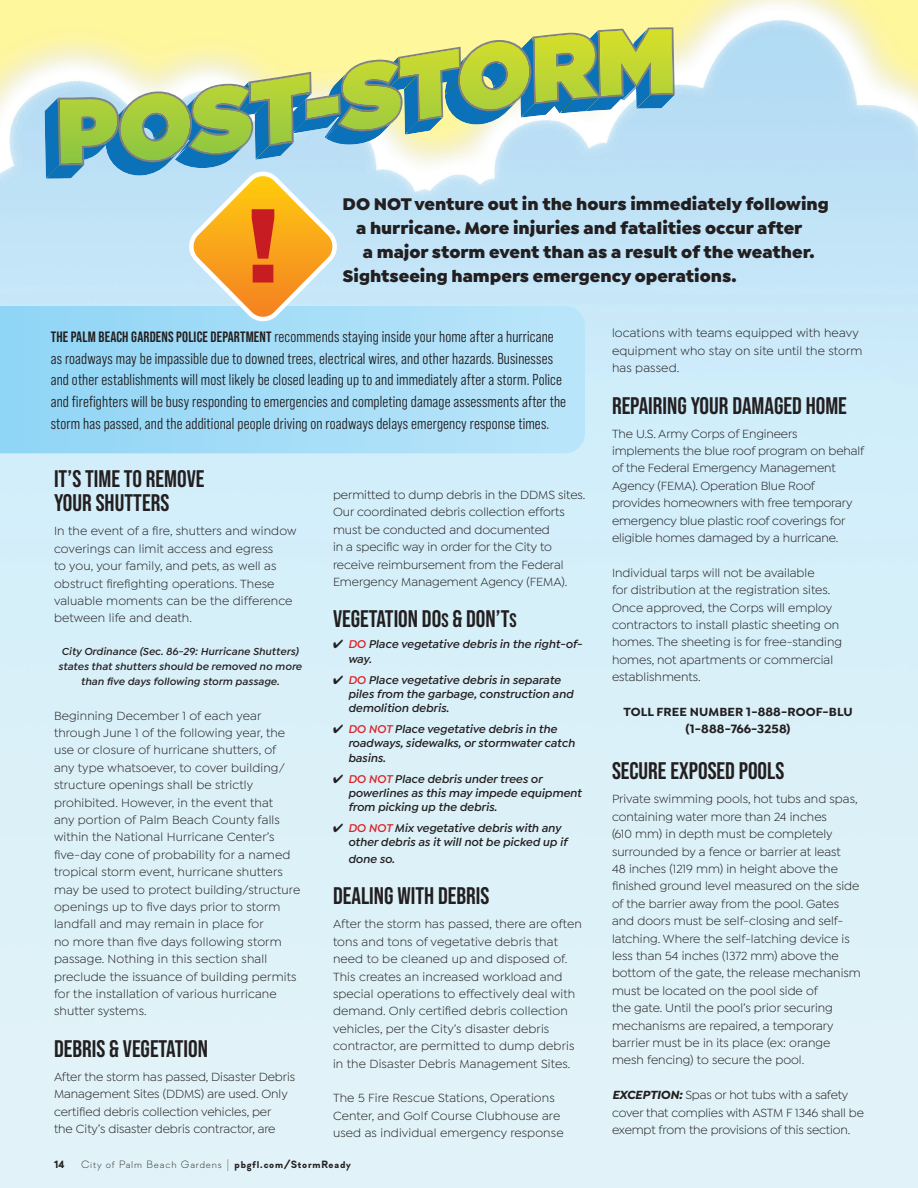
<style>
.page{position:relative;width:918px;height:1188px;background:#fff}
.page>*{position:absolute;margin:0;border:0;box-sizing:border-box;transform-origin:0 0}
.Page14_Subheads{font:700 24px/24px "Bebas Neue Pro";color:#231f20}
.HurricaneGuide_IsidoraCopy_8_4BOLD{font:900 18px "Isidora Sans";color:#231f20}
.HurricaneGuide_Pg11_BodyCopy{font:15.9px/21.9px "Bebas Neue Pro Middle";letter-spacing:.01em;color:#231f20}
.HurricaneGuide_Pg11_BodyCopy-2{font:12.6px/17.4px "Isidora Sans";color:#231f20}
.HurricaneGuide_Pg11_BodyCopy-3{font:700 12.6px/17.4px "Isidora Sans";letter-spacing:.01em;color:#231f20;text-align:center}
.Pages8_9_BulletPoints{font:italic 600 12px/14.2px "Isidora Sans";color:#231f20}
.HurricaneGuide_Pg11_BodyCopy-4{font:italic 600 10.8px/15px "Isidora Sans";letter-spacing:.01em;color:#231f20;text-align:center}
.t1{font:300 10.5px "Soin Sans Pro";letter-spacing:.08em;color:#231f20}
.t2{font:700 10.5px "Soin Sans Pro";color:#231f20}
.s1{font-family:"Bebas Neue Pro";font-weight:700;font-size:15px}
.s2{font-size:19.5px}
.s3{color:#da2128}
.s4{font-weight:100;font-size:18px}
.s5{font-weight:700}
.s6{font-weight:700;font-style:italic}
</style>
<div class="page">
<svg style="left:0;top:306px;width:585px;height:147px;background:#a4dcf7"></svg>
<svg style="left:45px;top:27px;width:630px;height:300px;background:#bdd5be"></svg>
<p class="HurricaneGuide_IsidoraCopy_8_4BOLD" style="left:343px;top:193px;width:488px">DO NOT venture out in the hours immediately following</p>
<p class="HurricaneGuide_IsidoraCopy_8_4BOLD" style="left:356px;top:217px;width:448px">a hurricane. More injuries and fatalities occur after</p>
<p class="HurricaneGuide_IsidoraCopy_8_4BOLD" style="left:363px;top:241px;width:453px">a major storm event than as a result of the weather.</p>
<p class="HurricaneGuide_IsidoraCopy_8_4BOLD" style="left:343px;top:265px;width:395px">Sightseeing hampers emergency operations.</p>
<p class="HurricaneGuide_Pg11_BodyCopy" style="left:51px;top:325px;width:517px"><span class="s1">THE PALM BEACH GARDENS POLICE DEPARTMENT</span> recommends staying inside your home after a hurricane as roadways may be impassible due to downed trees, electrical wires, and other hazards. Businesses and other establishments will most likely be closed leading up to and immediately after a storm. Police and firefighters will be busy responding to emergencies and completing damage assessments after the storm has passed, and the additional people driving on roadways delays emergency response times.</p>
<p class="Page14_Subheads" style="left:54px;top:467px;width:152px">IT’S TIME TO REMOVE<br>YOUR SHUTTERS</p>
<p class="HurricaneGuide_Pg11_BodyCopy-2" style="left:54px;top:523px;width:244px">In the event of a fire, shutters and window coverings can limit access and egress<br>to you, your family, and pets, as well as obstruct firefighting operations. These valuable moments can be the difference between life and death.</p>
<p class="HurricaneGuide_Pg11_BodyCopy-4" style="left:58px;top:644px;width:245px">City Ordinance (Sec. 86-29: Hurricane Shutters) states that shutters should be removed no more than five days following storm passage.</p>
<p class="HurricaneGuide_Pg11_BodyCopy-2" style="left:54px;top:707px;width:248px">Beginning December 1 of each year through June 1 of the following year, the use or closure of hurricane shutters, of<br>any type whatsoever, to cover building/ structure openings shall be strictly prohibited. However, in the event that<br>any portion of Palm Beach County falls within the National Hurricane Center’s five-day cone of probability for a named tropical storm event, hurricane shutters may be used to protect building/structure openings up to five days prior to storm landfall and may remain in place for<br>no more than five days following storm passage. Nothing in this section shall preclude the issuance of building permits for the installation of various hurricane shutter systems.</p>
<p class="Page14_Subheads" style="left:54px;top:1036px;width:156px">DEBRIS &amp; VEGETATION</p>
<p class="HurricaneGuide_Pg11_BodyCopy-2" style="left:54px;top:1068px;width:243px">After the storm has passed, Disaster Debris Management Sites (DDMS) are used. Only certified debris collection vehicles, per<br>the City’s disaster debris contractor, are</p>
<p class="HurricaneGuide_Pg11_BodyCopy-2" style="left:333px;top:486px;width:254px">permitted to dump debris in the DDMS sites.<br>Our coordinated debris collection efforts must be conducted and documented<br>in a specific way in order for the City to receive reimbursement from the Federal Emergency Management Agency (FEMA).</p>
<p class="Page14_Subheads" style="left:333px;top:607px;width:185px">VEGETATION DO<span class="s2">S</span> &amp; DON’T<span class="s2">S</span></p>
<p class="Pages8_9_BulletPoints" style="left:348px;top:637px;width:236px;text-indent:-15px">✔ <span class="s3">DO</span> Place vegetative debris in the right-of&shy;way.</p>
<p class="Pages8_9_BulletPoints" style="left:348px;top:673px;width:227px;text-indent:-15px">✔ <span class="s3">DO</span> Place vegetative debris in separate piles from the garbage, construction and demolition debris.</p>
<p class="Pages8_9_BulletPoints" style="left:348px;top:722px;width:228px;text-indent:-15px">✔ <span class="s3">DO NOT</span> Place vegetative debris in the roadways, sidewalks, or stormwater catch basins.</p>
<p class="Pages8_9_BulletPoints" style="left:348px;top:772px;width:235px;text-indent:-15px">✔ <span class="s3">DO NOT</span> Place debris under trees or powerlines as this may impede equipment from picking up the debris.</p>
<p class="Pages8_9_BulletPoints" style="left:348px;top:821px;width:221px;text-indent:-15px">✔ <span class="s3">DO NOT</span> Mix vegetative debris with any other debris as it will not be picked up if</p>
<p class="Pages8_9_BulletPoints" style="left:348px;top:852px;width:48px">done so.</p>
<p class="Page14_Subheads" style="left:333px;top:884px;width:158px">DEALING WITH DEBRIS</p>
<p class="HurricaneGuide_Pg11_BodyCopy-2" style="left:333px;top:916px;width:251px">After the storm has passed, there are often tons and tons of vegetative debris that need to be cleaned up and disposed of.<br>This creates an increased workload and special operations to effectively deal with demand. Only certified debris collection vehicles, per the City’s disaster debris contractor, are permitted to dump debris in the Disaster Debris Management Sites.</p>
<p class="HurricaneGuide_Pg11_BodyCopy-2" style="left:333px;top:1090px;width:232px">The 5 Fire Rescue Stations, Operations<br>Center, and Golf Course Clubhouse are used as individual emergency response</p>
<p class="t2" style="left:54px;top:1158px;width:12px">14</p>
<p class="t1" style="left:81px;top:1158px;width:272px">City of Palm Beach Gardens <span class="s4">l</span> <span class="s5">pbgfl.com/StormReady</span></p>
<p class="HurricaneGuide_Pg11_BodyCopy-2" style="left:612px;top:324px;width:252px">locations with teams equipped with heavy equipment who stay on site until the storm has passed.</p>
<p class="Page14_Subheads" style="left:612px;top:393px;width:236px">REPAIRING YOUR DAMAGED HOME</p>
<p class="HurricaneGuide_Pg11_BodyCopy-2" style="left:612px;top:425px;width:254px">The U.S. Army Corps of Engineers implements the blue roof program on behalf of the Federal Emergency Management Agency (FEMA). Operation Blue Roof provides homeowners with free temporary emergency blue plastic roof coverings for eligible homes damaged by a hurricane.</p>
<p class="HurricaneGuide_Pg11_BodyCopy-2" style="left:612px;top:564px;width:232px">Individual tarps will not be available<br>for distribution at the registration sites.<br>Once approved, the Corps will employ contractors to install plastic sheeting on homes. The sheeting is for free-standing homes, not apartments or commercial establishments.</p>
<p class="HurricaneGuide_Pg11_BodyCopy-3" style="left:624px;top:703px;width:231px">TOLL FREE NUMBER 1-888-ROOF-BLU (1-888-766-3258)</p>
<p class="Page14_Subheads" style="left:612px;top:759px;width:174px">SECURE EXPOSED POOLS</p>
<p class="HurricaneGuide_Pg11_BodyCopy-2" style="left:612px;top:790px;width:250px">Private swimming pools, hot tubs and spas, containing water more than 24 inches<br>(610 mm) in depth must be completely surrounded by a fence or barrier at least<br>48 inches (1219 mm) in height above the finished ground level measured on the side of the barrier away from the pool. Gates and doors must be self-closing and self&shy;latching. Where the self-latching device is less than 54 inches (1372 mm) above the bottom of the gate, the release mechanism must be located on the pool side of<br>the gate. Until the pool’s prior securing mechanisms are repaired, a temporary barrier must be in its place (ex: orange mesh fencing) to secure the pool.</p>
<p class="HurricaneGuide_Pg11_BodyCopy-2" style="left:612px;top:1086px;width:254px"><span class="s6">EXCEPTION:</span> Spas or hot tubs with a safety cover that complies with ASTM F 1346 shall be exempt from the provisions of this section.</p>
</div>
